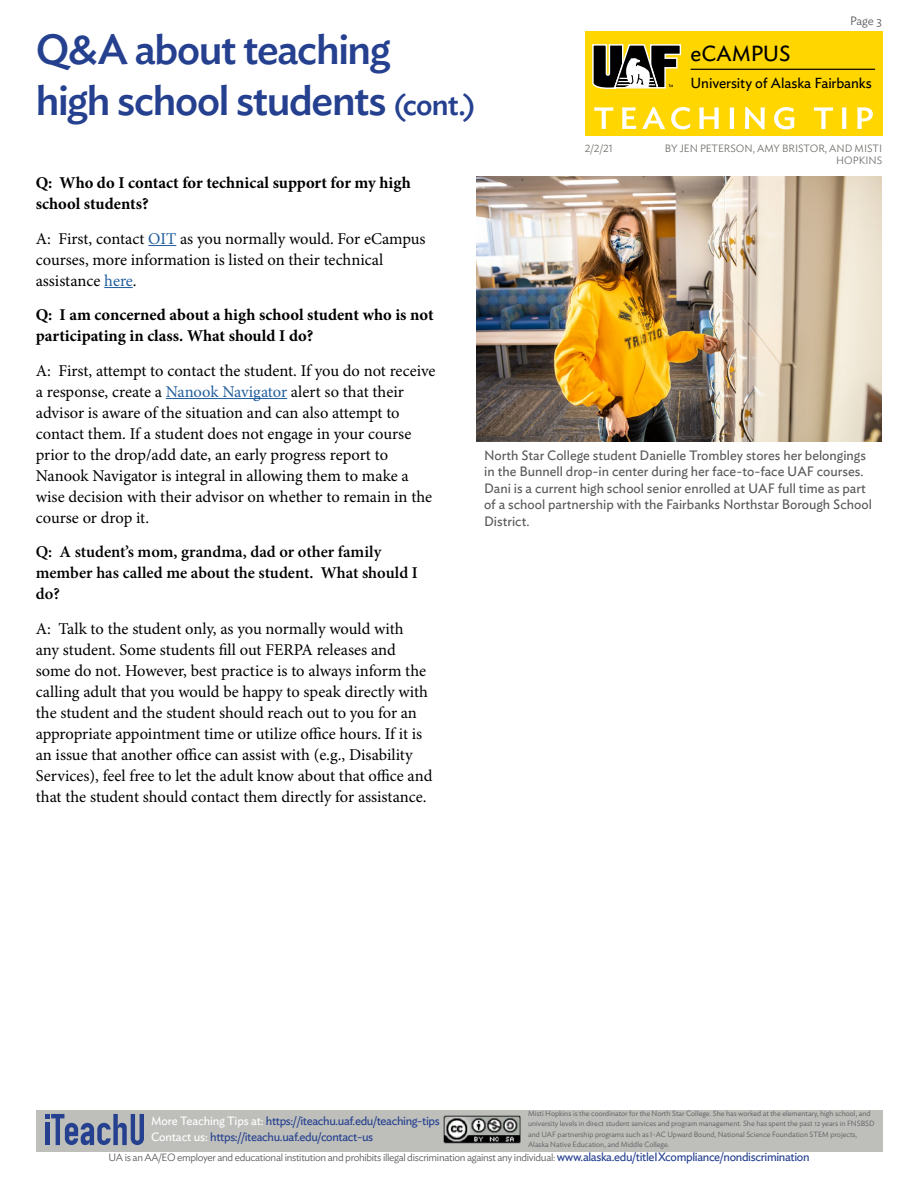
<style>
.page{position:relative;width:918px;height:1188px;background:#fff}
.page>*{position:absolute;margin:0;border:0;box-sizing:border-box;transform-origin:0 0}
.t1{font:500 42px/50.4px "Ideal Sans";letter-spacing:-.035em;color:#25408f}
.t2{font:21.75px "Ideal Sans";letter-spacing:-.01em;color:#000}
.t3{font:16.5px/21px "Minion Pro";letter-spacing:-.005em;color:#000}
.t4{font:700 16.5px/21px "Minion Pro";color:#000}
.t5{font:600 16.5px/21px "Minion Pro";color:#000}
.t6{font:14.4px "Ideal Sans";letter-spacing:-.01em;color:#000}
.t7{font:13.5px/16.5px "Ideal Sans";color:#58595b}
.t8{font:12px/16.2px "Ideal Sans";letter-spacing:-.03em;color:#25408f}
.t9{font:300 12px "Ideal Sans";color:#58595b}
.t10{font:300 10.5px "Ideal Sans";letter-spacing:-.03em;color:#58595b}
.t11{font:300 10.5px/12.6px "Ideal Sans";color:#6e716b;text-align:right}
.t12{font:300 7.5px/10.5px "Ideal Sans";color:#58595b}
.s1{font-size:30px}
.s2{color:#215e9e}
.s3{color:#fff}
.s4{font-weight:400;font-size:12px;color:#25408f}
</style>
<div class="page">
<div style="left:36px;top:1110px;width:846px;height:41px;background:#bebfbb"></div>
<img style="left:444px;top:1116px;width:77px;height:28px">
<div style="left:585px;top:31px;width:297px;height:105px;background:#ffd600"></div>
<svg style="left:594px;top:107px;width:279px;height:23px"></svg>
<svg style="left:45px;top:1114px;width:99px;height:31px"></svg>
<svg style="left:592px;top:44px;width:90px;height:45px;background:#726c4b"></svg>
<hr style="left:691px;top:69px;width:184px;height:1px;background:#000">
<svg style="left:148px;top:245px;width:28px;height:1px"></svg>
<svg style="left:104px;top:287px;width:29px;height:1px"></svg>
<hr style="left:166px;top:398px;width:121px;height:1px;background:#215e9e">
<img style="left:477px;top:176px;width:405px;height:266px">
<h1 class="t1" style="left:36px;top:21px;width:441px">Q&amp;A about teaching high school students <span class="s1">(cont.)</span></h1>
<p class="t4" style="left:36px;top:172px;width:377px">Q: Who do I contact for technical support for my high school students?</p>
<p class="t3" style="left:36px;top:229px;width:391px">A: First, contact <span class="s2">OIT</span> as you normally would. For eCampus courses, more information is listed on their technical assistance <span class="s2">here</span>.</p>
<p class="t4" style="left:36px;top:304px;width:399px">Q: I am concerned about a high school student who is not participating in class. What should I do?</p>
<p class="t3" style="left:36px;top:361px;width:401px">A: First, attempt to contact the student. If you do not receive a response, create a <span class="s2">Nanook Navigator</span> alert so that their advisor is aware of the situation and can also attempt to contact them. If a student does not engage in your course prior to the drop/add date, an early progress report to Nanook Navigator is integral in allowing them to make a wise decision with their advisor on whether to remain in the course or drop it.</p>
<p class="t5" style="left:36px;top:542px;width:384px">Q: A student’s mom, grandma, dad or other family member has called me about the student. What should I do?</p>
<p class="t3" style="left:36px;top:619px;width:398px">A: Talk to the student only, as you normally would with<br>any student. Some students fll out FERPA releases and some do not. However, best practice is to always inform the calling adult that you would be happy to speak directly with the student and the student should reach out to you for an appropriate appointment time or utilize ofce hours. If it is an issue that another ofce can assist with (e.g., Disability Services), feel free to let the adult know about that ofce and that the student should contact them directly for assistance.</p>
<p class="t9" style="left:850px;top:12px;width:33px">Page 3</p>
<h2 class="t2" style="left:691px;top:36px;width:101px">eCAMPUS</h2>
<p class="t6" style="left:691px;top:72px;width:183px">University of Alaska Fairbanks</p>
<p class="t11" style="left:585px;top:141px;width:30px">2/2/21</p>
<p class="t11" style="left:665px;top:141px;width:219px">BY JEN PETERSON, AMY BRISTOR, AND MISTI<br>HOPKINS</p>
<p class="t7" style="left:484px;top:446px;width:389px">North Star College student Danielle Trombley stores her belongings in the Bunnell drop-in center during her face-to-face UAF courses.<br>Dani is a current high school senior enrolled at UAF full time as part of a school partnership with the Fairbanks Northstar Borough School District.</p>
<p class="t12" style="left:528px;top:1107px;width:348px">Misti Hopkins is the coordinator for the North Star College. She has worked at the elementary, high school, and university levels in direct student services and program management. She has spent the past 12 years in FNSBSD and UAF partnership programs such as I-AC Upward Bound, National Science Foundation STEM projects, Alaska Native Education, and Middle College.</p>
<p class="t8" style="left:151px;top:1112px;width:290px"><span class="s3">More Teaching Tips at:</span> https://iteachu.uaf.edu/teaching-tips<br><span class="s3">Contact us:</span> https://iteachu.uaf.edu/contact-us</p>
<p class="t10" style="left:109px;top:1149px;width:703px">UA is an AA/EO employer and educational institution and prohibits illegal discrimination against any individual: <span class="s4">www.alaska.edu/titleIXcompliance/nondiscrimination</span></p>
</div>
